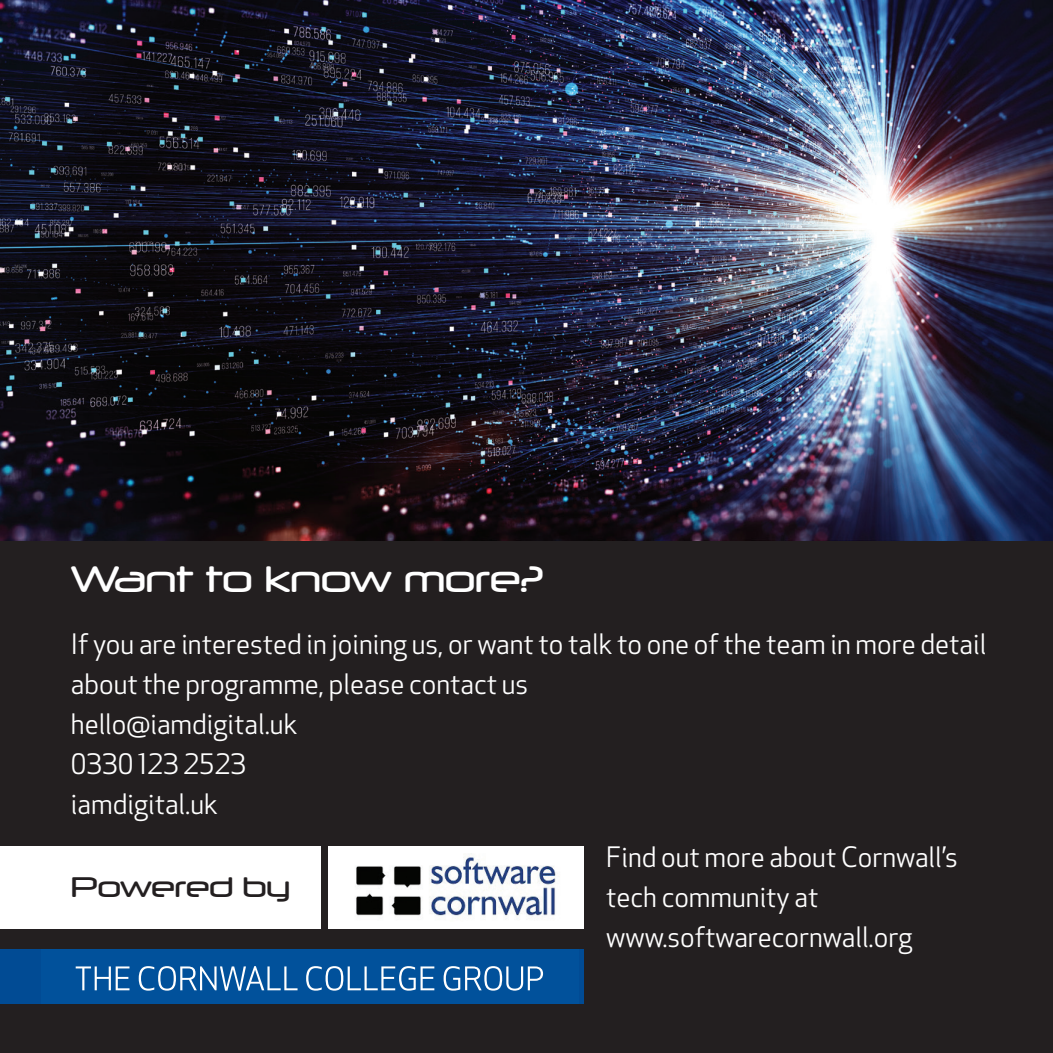
<style>
.page{position:relative;width:1053px;height:1053px;background:#fff}
.page>*{position:absolute;margin:0;border:0;box-sizing:border-box;transform-origin:0 0}
.t1{font:35px "Neuropol";color:#fff}
.t2{font:27.5px/40px "Apex New PS Book Proportional";color:#fff}
.t3{font:27px "Neuropol";color:#231f20}
</style>
<div class="page">
<div style="left:0;top:0;width:1052px;height:1052px;background:#231f20"></div>
<div style="left:0;top:949px;width:583px;height:54px;background:#014b94"></div>
<div style="left:41px;top:949px;width:537px;height:54px;background:#01519b"></div>
<svg style="left:76px;top:966px;width:53px;height:24px"></svg>
<svg style="left:139px;top:966px;width:158px;height:24px"></svg>
<svg style="left:306px;top:966px;width:128px;height:24px"></svg>
<svg style="left:443px;top:966px;width:100px;height:24px"></svg>
<div style="left:328px;top:846px;width:255px;height:82px;background:#fff"></div>
<img style="left:356px;top:853px;width:200px;height:66px">
<div style="left:0;top:846px;width:321px;height:82px;background:#fff"></div>
<img style="left:0;top:0;width:1052px;height:540px">
<p class="t1" style="left:71px;top:557px;width:474px">Want to know more?</p>
<p class="t2" style="left:71px;top:625px;width:916px">If you are interested in joining us, or want to talk to one of the team in more detail about the programme, please contact us</p>
<p class="t2" style="left:71px;top:705px;width:228px">hello@iamdigital.uk</p>
<p class="t2" style="left:71px;top:745px;width:177px">0330 123 2523</p>
<p class="t2" style="left:71px;top:785px;width:148px">iamdigital.uk</p>
<p class="t2" style="left:606px;top:837px;width:353px">Find out more about Cornwall’s</p>
<p class="t2" style="left:606px;top:877px;width:214px">tech community at</p>
<p class="t2" style="left:606px;top:917px;width:308px">www.softwarecornwall.org</p>
<p class="t3" style="left:71px;top:870px;width:220px">Powered by</p>
</div>
